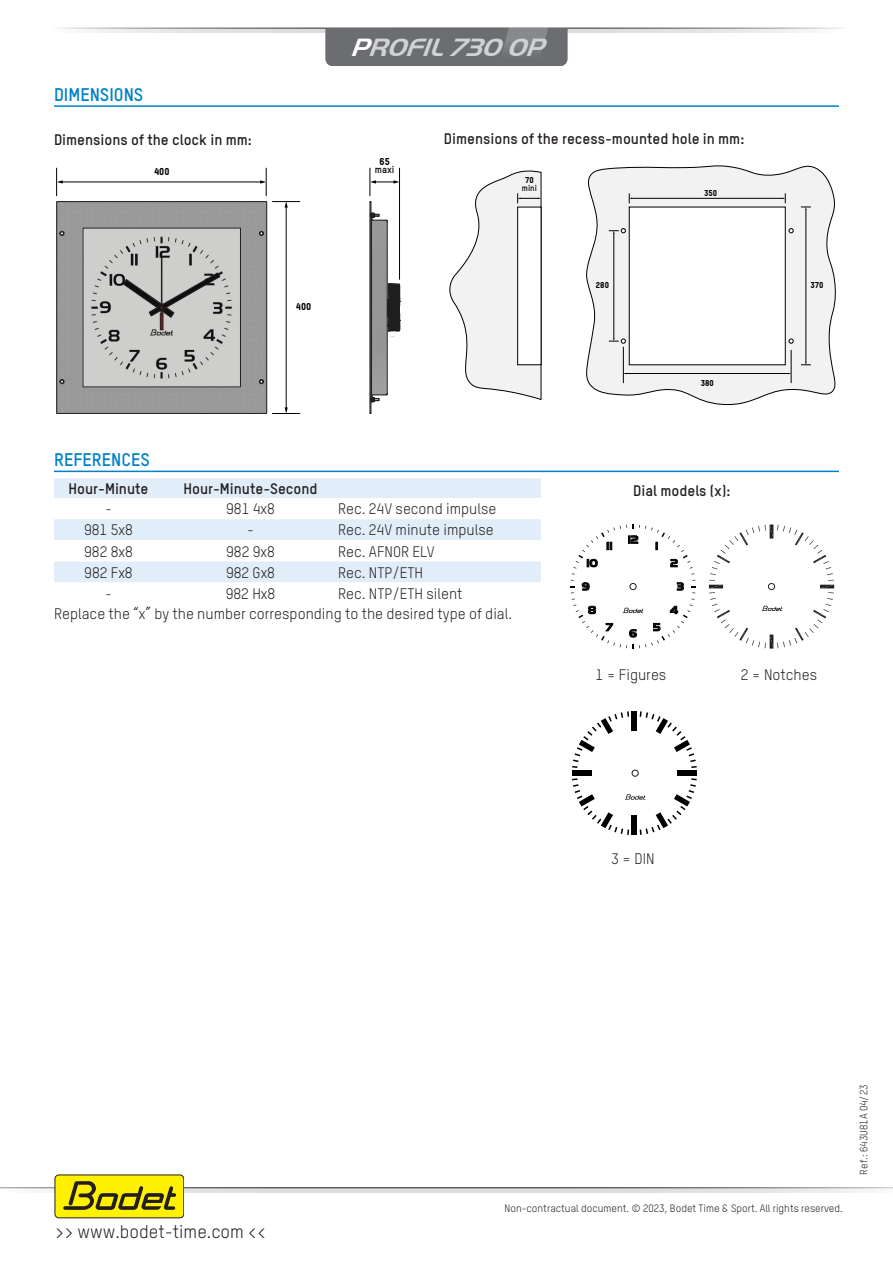
<style>
.page{position:relative;width:893px;height:1263px;background:#fff}
.page>*{position:absolute;margin:0;border:0;box-sizing:border-box;transform-origin:0 0}
.t1{font:italic 700 25.8px "Handel Got D";color:#d1d2d4}
.t2{font:italic 700 25.8px "Handel Got D";color:#fff}
.t3{font:18px "TSTARPRO";color:#231f20}
.Titre{font:700 18px "TSTARPRO";color:#0081c8}
.t4{font:15px "TSTARPRO";color:#231f20}
.t5{font:700 15px "TSTARPRO";color:#231f20}
.t6{font:700 11.1px "Handel Got D";color:#000}
.t7{font:10.5px "TSTARPRO";color:#231f20}
.t8{font:9.9px "TSTARPRO Headline";color:#000}
.t9{font:700 9.9px/7.5px "TSTARPRO";color:#000;text-align:center}
.t10{font:8.4px "TSTARPRO Headline";color:#000}
.t11{font:700 8.4px/8.1px "TSTARPRO";color:#000;text-align:center}
.s1{font-family:"TSTARPRO Headline";font-weight:400}
</style>
<div class="page">
<svg style="left:88px;top:29px;width:719px;height:4px"></svg>
<svg style="left:0;top:1188px;width:893px;height:4px"></svg>
<div style="left:55px;top:1175px;width:129px;height:43px;background:#fff101;border-radius:4px"></div>
<div style="left:55px;top:1175px;width:129px;height:43px;border:1px solid #231f20;border-radius:4px"></div>
<svg style="left:63px;top:1181px;width:113px;height:29px"></svg>
<svg style="left:326px;top:28px;width:241px;height:38px"></svg>
<hr style="left:54px;top:105px;width:785px;height:2px;background:#0081c8">
<hr style="left:54px;top:471px;width:785px;height:1px;background:#0081c8">
<img style="left:57px;top:202px;width:202px;height:211px">
<img style="left:372px;top:212px;width:15px;height:191px">
<hr style="left:56px;top:202px;width:1px;height:211px;background:#231f20">
<svg style="left:60px;top:231px;width:4px;height:5px"></svg>
<svg style="left:60px;top:379px;width:4px;height:5px"></svg>
<hr style="left:57px;top:201px;width:209px;height:1px;background:#231f20">
<hr style="left:57px;top:413px;width:209px;height:1px;background:#231f20">
<hr style="left:161px;top:257px;width:1px;height:49px;background:#231f20">
<hr style="left:162px;top:257px;width:1px;height:49px;background:#231f20">
<svg style="left:123px;top:272px;width:97px;height:58px"></svg>
<hr style="left:371px;top:202px;width:1px;height:211px;background:#231f20">
<hr style="left:370px;top:202px;width:1px;height:211px;background:#231f20">
<hr style="left:387px;top:221px;width:1px;height:173px;background:#231f20">
<svg style="left:372px;top:213px;width:16px;height:9px"></svg>
<svg style="left:372px;top:393px;width:16px;height:9px"></svg>
<svg style="left:387px;top:283px;width:14px;height:54px"></svg>
<hr style="left:62px;top:182px;width:199px;height:1px;background:#000">
<svg style="left:56px;top:168px;width:7px;height:34px"></svg>
<svg style="left:259px;top:168px;width:41px;height:246px"></svg>
<hr style="left:399px;top:168px;width:1px;height:112px;background:#000">
<svg style="left:370px;top:168px;width:29px;height:34px"></svg>
<svg style="left:586px;top:165px;width:250px;height:240px"></svg>
<div style="left:629px;top:207px;width:156px;height:158px;background:#fff"></div>
<svg style="left:789px;top:228px;width:4px;height:5px"></svg>
<svg style="left:789px;top:339px;width:4px;height:4px"></svg>
<hr style="left:631px;top:198px;width:152px;height:1px;background:#000">
<svg style="left:629px;top:193px;width:3px;height:10px"></svg>
<svg style="left:782px;top:193px;width:4px;height:10px"></svg>
<hr style="left:806px;top:209px;width:1px;height:153px;background:#000">
<svg style="left:801px;top:207px;width:10px;height:3px"></svg>
<svg style="left:801px;top:362px;width:10px;height:3px"></svg>
<svg style="left:449px;top:170px;width:92px;height:230px"></svg>
<hr style="left:614px;top:233px;width:1px;height:106px;background:#000">
<svg style="left:609px;top:338px;width:17px;height:5px"></svg>
<svg style="left:609px;top:228px;width:17px;height:5px"></svg>
<hr style="left:623px;top:347px;width:1px;height:36px;background:#000">
<hr style="left:791px;top:350px;width:1px;height:33px;background:#000">
<hr style="left:626px;top:373px;width:163px;height:1px;background:#000">
<div style="left:54px;top:478px;width:487px;height:20px;background:#e1edf8"></div>
<svg style="left:54px;top:519px;width:487px;height:63px;fill:#e1edf8"></svg>
<svg style="left:572px;top:524px;width:122px;height:50px"></svg>
<svg style="left:570px;top:580px;width:126px;height:68px"></svg>
<svg style="left:709px;top:524px;width:125px;height:125px"></svg>
<svg style="left:572px;top:711px;width:125px;height:124px"></svg>
<p class="Titre" style="left:54px;top:83px;width:91px">DIMENSIONS</p>
<p class="t1" style="left:368px;top:31px;width:188px">ROFIL730OP</p>
<h1 class="t2" style="left:350px;top:31px;width:31px">P</h1>
<p class="t5" style="left:54px;top:130px;width:199px">Dimensions of the clock in mm:</p>
<p class="t5" style="left:444px;top:130px;width:302px">Dimensions of the recess-mounted hole in mm:</p>
<p class="t8" style="left:154px;top:165px;width:17px">400</p>
<p class="t8" style="left:296px;top:300px;width:17px">400</p>
<p class="t9" style="left:375px;top:158px;width:21px"><span class="s1">65 </span>maxi</p>
<p class="t11" style="left:522px;top:176px;width:17px"><span class="s1">70 </span>mini</p>
<p class="Titre" style="left:54px;top:449px;width:97px">REFERENCES</p>
<p class="t5" style="left:69px;top:479px;width:81px">Hour-Minute</p>
<p class="t5" style="left:183px;top:479px;width:136px">Hour-Minute-Second</p>
<p class="t4" style="left:105px;top:500px;width:8px">-</p>
<p class="t4" style="left:226px;top:500px;width:50px">981 4x8</p>
<p class="t4" style="left:338px;top:500px;width:160px">Rec. 24V second impulse</p>
<p class="t4" style="left:84px;top:521px;width:50px">981 5x8</p>
<p class="t4" style="left:247px;top:521px;width:8px">-</p>
<p class="t4" style="left:338px;top:521px;width:157px">Rec. 24V minute impulse</p>
<p class="t4" style="left:84px;top:542px;width:50px">982 8x8</p>
<p class="t4" style="left:226px;top:542px;width:50px">982 9x8</p>
<p class="t4" style="left:338px;top:542px;width:98px">Rec. AFNOR ELV</p>
<p class="t4" style="left:84px;top:563px;width:50px">982 Fx8</p>
<p class="t4" style="left:226px;top:563px;width:51px">982 Gx8</p>
<p class="t4" style="left:338px;top:563px;width:87px">Rec. NTP/ETH</p>
<p class="t4" style="left:105px;top:584px;width:8px">-</p>
<p class="t4" style="left:226px;top:584px;width:51px">982 Hx8</p>
<p class="t4" style="left:338px;top:584px;width:126px">Rec. NTP/ETH silent</p>
<p class="t4" style="left:54px;top:605px;width:460px">Replace the “x” by the number corresponding to the desired type of dial.</p>
<p class="t10" style="left:704px;top:188px;width:15px">350</p>
<p class="t10" style="left:596px;top:280px;width:15px">280</p>
<p class="t10" style="left:811px;top:280px;width:15px">370</p>
<p class="t10" style="left:701px;top:378px;width:15px">380</p>
<p class="t6" style="left:606px;top:538px;width:8px">11</p>
<p class="t5" style="left:633px;top:481px;width:99px">Dial models (x):</p>
<p class="t6" style="left:628px;top:532px;width:12px">12</p>
<p class="t6" style="left:655px;top:538px;width:5px">1</p>
<p class="t6" style="left:586px;top:556px;width:13px">10</p>
<p class="t6" style="left:582px;top:579px;width:9px">9</p>
<p class="t6" style="left:588px;top:603px;width:9px">8</p>
<p class="t6" style="left:670px;top:556px;width:9px">2</p>
<p class="t6" style="left:677px;top:579px;width:8px">3</p>
<p class="t6" style="left:670px;top:603px;width:9px">4</p>
<p class="t6" style="left:606px;top:620px;width:9px">7</p>
<p class="t6" style="left:629px;top:626px;width:9px">6</p>
<p class="t6" style="left:653px;top:620px;width:9px">5</p>
<p class="t4" style="left:596px;top:666px;width:72px">1 = Figures</p>
<p class="t4" style="left:741px;top:666px;width:78px">2 = Notches</p>
<p class="t4" style="left:611px;top:849px;width:45px">3 = DIN</p>
<p class="t3" style="left:55px;top:1220px;width:212px">&gt;&gt; www.bodet-time.com &lt;&lt;</p>
<p class="t7" style="left:505px;top:1202px;width:340px">Non-contractual document. © 2023, Bodet Time &amp; Sport. All rights reserved.</p>
<p class="t7" style="left:857px;top:1174px;width:92px;rotate:-90deg">Ref.: 643U81A 04/23</p>
</div>
